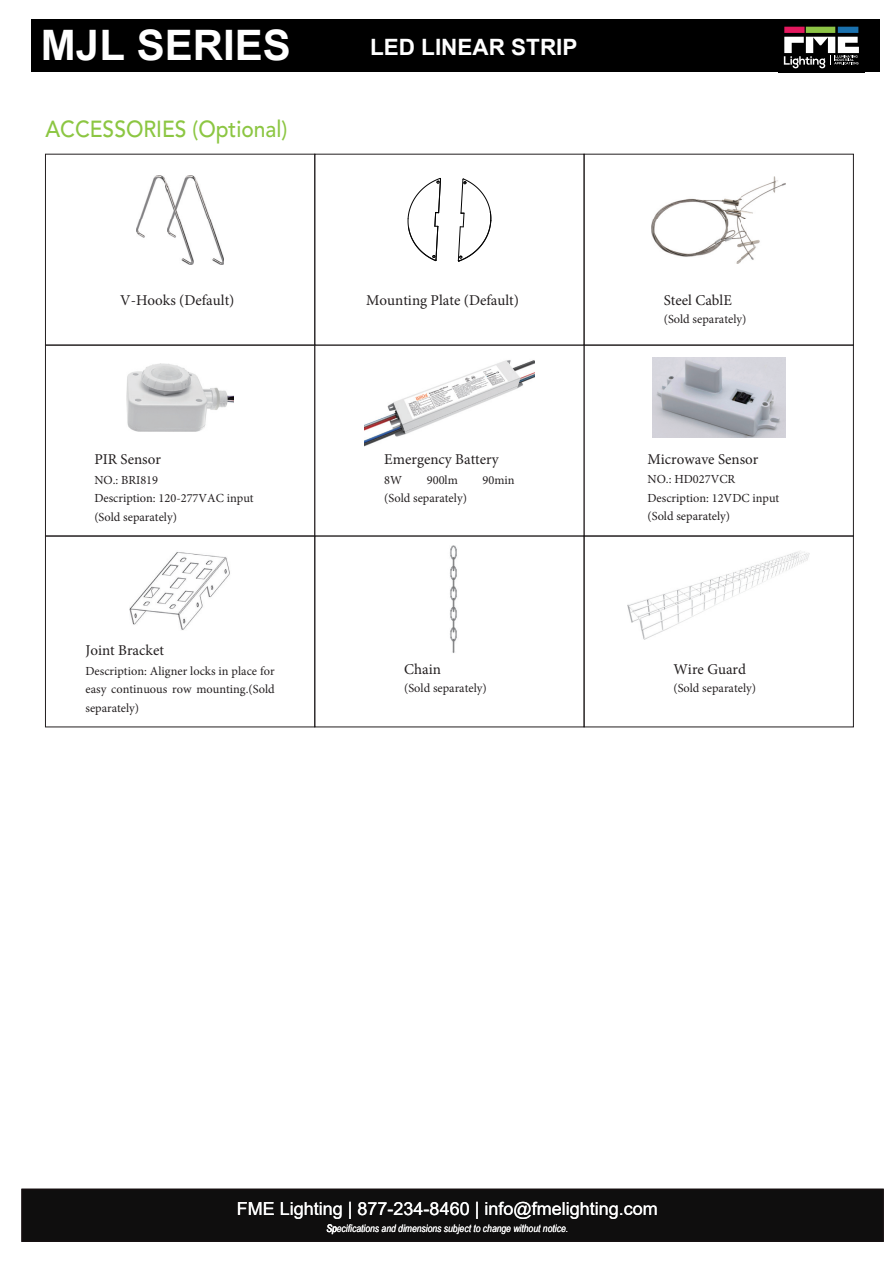
<style>
.page{position:relative;width:893px;height:1263px;background:#fff}
.page>*{position:absolute;margin:0;border:0;box-sizing:border-box;transform-origin:0 0}
.t1{font:700 42px "Arial";color:#fff}
.t2{font:500 23.1px "Avenir LT Std";color:#8cc642;scale:.91 1}
.t3{font:700 22.5px "Arial";color:#fff}
.t4{font:18px "Arial";color:#fff}
.t5{font:15px "Minion Pro";color:#231f20}
.t6{font:12.3px/18.6px "Minion Pro";color:#231f20}
.t7{font:italic 10.5px "Arial Narrow";color:#fff}
.s1{font-style:inherit}
</style>
<div class="page">
<div style="left:45px;top:345px;width:270px;height:191px;border:1px solid #231f20"></div>
<svg style="left:314px;top:345px;width:270px;height:191px"></svg>
<div style="left:584px;top:345px;width:270px;height:191px;border:1px solid #231f20"></div>
<div style="left:45px;top:536px;width:270px;height:191px;border:1px solid #231f20"></div>
<div style="left:584px;top:536px;width:270px;height:191px;border:1px solid #231f20"></div>
<div style="left:584px;top:154px;width:270px;height:191px;border:1px solid #231f20"></div>
<img style="left:126px;top:364px;width:108px;height:67px">
<img style="left:136px;top:175px;width:88px;height:89px">
<img style="left:167px;top:175px;width:26px;height:89px">
<img style="left:652px;top:176px;width:134px;height:87px">
<svg style="left:457px;top:178px;width:35px;height:84px"></svg>
<svg style="left:407px;top:178px;width:34px;height:84px"></svg>
<img style="left:652px;top:358px;width:133px;height:79px">
<img style="left:450px;top:545px;width:7px;height:108px">
<img style="left:628px;top:551px;width:181px;height:89px">
<img style="left:129px;top:552px;width:101px;height:78px">
<img style="left:365px;top:354px;width:169px;height:93px">
<div style="left:21px;top:1189px;width:863px;height:53px;background:#0f0e0e"></div>
<div style="left:32px;top:20px;width:848px;height:52px;background:#000"></div>
<svg style="left:784px;top:26px;width:75px;height:42px"></svg>
<h1 class="t1" style="left:41px;top:16px;width:251px"><span class="s1">MJL</span> SERIES</h1>
<h3 class="t3" style="left:370px;top:31px;width:209px">LED LINEAR STRIP</h3>
<h2 class="t2" style="left:45px;top:115px;width:267px">ACCESSORIES (Optional)</h2>
<p class="t5" style="left:120px;top:290px;width:116px">V-Hooks (Default)</p>
<p class="t5" style="left:366px;top:290px;width:154px">Mounting Plate (Default)</p>
<p class="t5" style="left:94px;top:449px;width:68px">PIR Sensor</p>
<p class="t6" style="left:94px;top:470px;width:161px">NO.: BRI819<br>Description: 120-277VAC input (Sold separately)</p>
<p class="t5" style="left:85px;top:640px;width:80px">Joint Bracket</p>
<p class="t6" style="left:85px;top:662px;width:191px;text-align:justify">Description: Aligner locks in place for easy continuous row mounting.(Sold separately)</p>
<p class="t5" style="left:384px;top:449px;width:116px">Emergency Battery</p>
<p class="t6" style="left:384px;top:470px;width:19px">8W</p>
<p class="t6" style="left:427px;top:470px;width:33px">900lm</p>
<p class="t6" style="left:482px;top:470px;width:34px">90min</p>
<p class="t6" style="left:384px;top:489px;width:84px">(Sold separately)</p>
<p class="t5" style="left:404px;top:659px;width:38px">Chain</p>
<p class="t6" style="left:404px;top:679px;width:84px">(Sold separately)</p>
<p class="t5" style="left:664px;top:290px;width:70px">Steel CablE</p>
<p class="t6" style="left:664px;top:310px;width:84px">(Sold separately)</p>
<p class="t5" style="left:647px;top:449px;width:112px">Microwave Sensor</p>
<p class="t6" style="left:647px;top:470px;width:133px">NO.: HD027VCR<br>Description: 12VDC input (Sold separately)</p>
<p class="t5" style="left:673px;top:659px;width:74px">Wire Guard</p>
<p class="t6" style="left:673px;top:679px;width:84px">(Sold separately)</p>
<h3 class="t4" style="left:237px;top:1196px;width:422px">FME Lighting | 877-234-8460 | info@fmelighting.com</h3>
<p class="t7" style="left:326px;top:1222px;width:243px">Specifications and dimensions subject to change without notice.</p>
</div>
